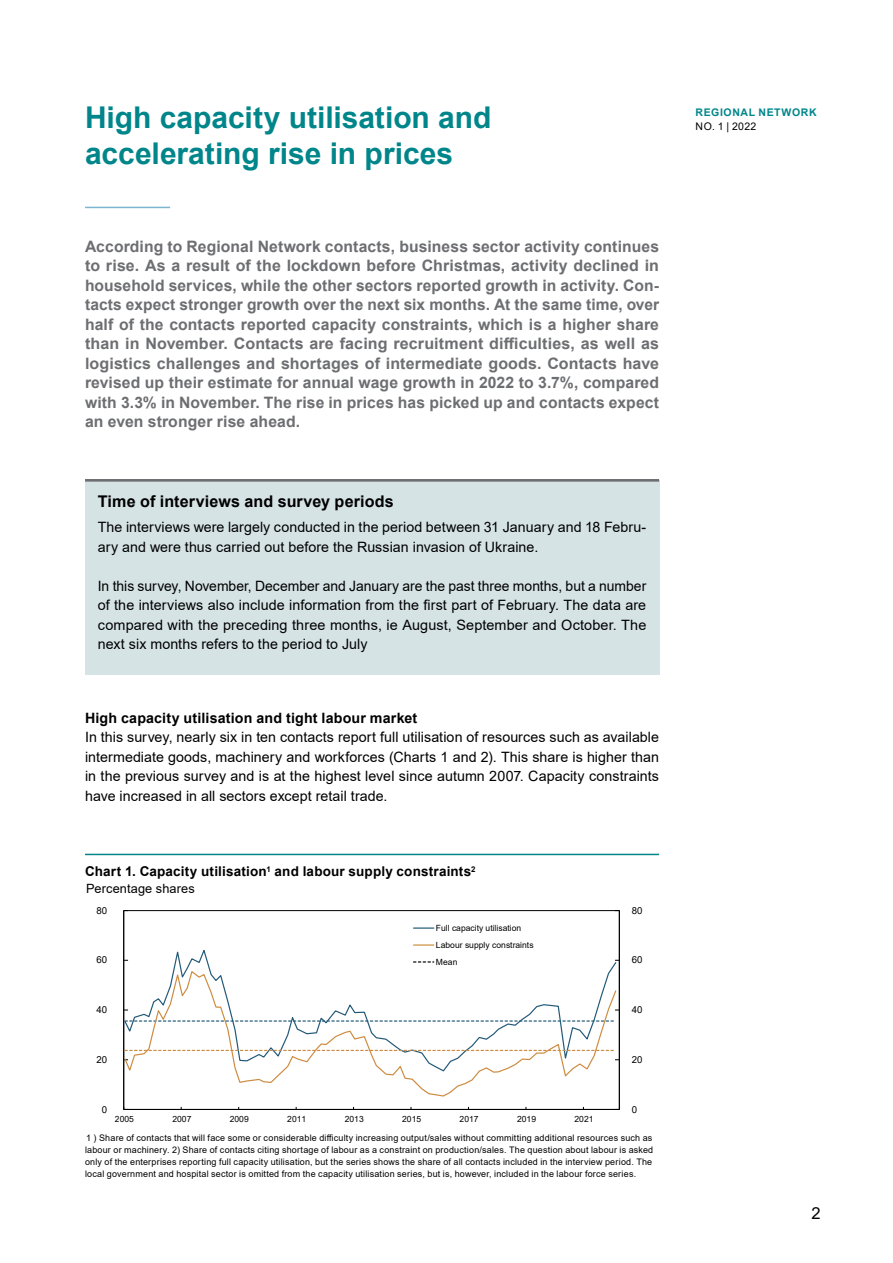
<style>
.page{position:relative;width:893px;height:1263px;background:#fff}
.page>*{position:absolute;margin:0;border:0;box-sizing:border-box;transform-origin:0 0}
.Tittel1{font:700 30px/36px "Arial";color:#00868a}
.t1{font:16.5px "Arial";color:#000}
.Tittel2_boks{font:700 16.2px "Arial";letter-spacing:.005em;color:#000}
.Ingress_siste{font:700 15.75px/19.5px "Arial";letter-spacing:.005em;color:#6d6e71;text-align:justify}
.Brtekst{font:14.25px/19.5px "Arial";letter-spacing:.005em;color:#000;text-align:justify}
.Tittel3_H2{font:700 14.25px "Arial";letter-spacing:.01em;color:#000}
.Figur_Tittel1{font:700 13.5px "Arial";letter-spacing:.015em;color:#000}
.Figur_Tittel2{font:12.75px "Arial";letter-spacing:.01em;color:#000}
.t2{font:700 10.5px "Arial";letter-spacing:.06em;color:#00868a}
.t3{font:10.5px "Arial";letter-spacing:.025em;color:#000}
.t4{font:9.6px "Arial";letter-spacing:-.005em;color:#000}
.Figur_Kilde{font:9px/12px "Arial";letter-spacing:.02em;color:#000;text-align:justify}
.t5{font:8.55px/17px "Arial";color:#000}
</style>
<div class="page">
<hr style="left:85px;top:207px;width:85px;height:1px;background:#7bb6ce">
<div style="left:85px;top:480px;width:574px;height:194px;background:#d6e3e5"></div>
<hr style="left:85px;top:479px;width:574px;height:3px;background:#6d6e71">
<hr style="left:85px;top:854px;width:574px;height:1px;background:#00868a">
<hr style="left:619px;top:910px;width:1px;height:199px;background:#000">
<hr style="left:123px;top:910px;width:1px;height:199px;background:#000">
<hr style="left:124px;top:1109px;width:495px;height:1px;background:#000">
<svg style="left:123px;top:946px;width:494px;height:24px"></svg>
<svg style="left:123px;top:970px;width:494px;height:127px"></svg>
<svg style="left:125px;top:1050px;width:491px;height:1px"></svg>
<hr style="left:414px;top:927px;width:20px;height:2px;background:#225978">
<hr style="left:414px;top:944px;width:20px;height:2px;background:#cd8c41">
<svg style="left:414px;top:961px;width:20px;height:1px"></svg>
<h1 class="Tittel1" style="left:85px;top:100px;width:408px">High capacity utilisation and accelerating rise in prices</h1>
<p class="Ingress_siste" style="left:85px;top:237px;width:576px">According to Regional Network contacts, business sector activity continues to rise. As a result of the lockdown before Christmas, activity declined in household services, while the other sectors reported growth in activity. Con&shy;tacts expect stronger growth over the next six months. At the same time, over half of the contacts reported capacity constraints, which is a higher share than in November. Contacts are facing recruitment difficulties, as well as logistics challenges and shortages of intermediate goods. Contacts have revised up their estimate for annual wage growth in 2022 to 3.7%, compared with 3.3% in November. The rise in prices has picked up and contacts expect an even stronger rise ahead.</p>
<h2 class="Tittel2_boks" style="left:98px;top:490px;width:297px">Time of interviews and survey periods</h2>
<p class="Brtekst" style="left:98px;top:517px;width:550px">The interviews were largely conducted in the period between 31 January and 18 Febru&shy;ary and were thus carried out before the Russian invasion of Ukraine.</p>
<p class="Brtekst" style="left:98px;top:576px;width:550px">In this survey, November, December and January are the past three months, but a number of the interviews also include information from the first part of February. The data are compared with the preceding three months, ie August, September and October. The next six months refers to the period to July</p>
<h2 class="Tittel3_H2" style="left:85px;top:707px;width:334px">High capacity utilisation and tight labour market</h2>
<p class="Brtekst" style="left:85px;top:727px;width:576px">In this survey, nearly six in ten contacts report full utilisation of resources such as available intermediate goods, machinery and workforces (Charts 1 and 2). This share is higher than in the previous survey and is at the highest level since autumn 2007. Capacity constraints have increased in all sectors except retail trade.</p>
<p class="Figur_Tittel1" style="left:85px;top:862px;width:392px">Chart 1. Capacity utilisation<sup>1</sup> and labour supply constraints<sup>2</sup></p>
<p class="Figur_Tittel2" style="left:86px;top:879px;width:110px">Percentage shares</p>
<p class="t4" style="left:96px;top:904px;width:12px">80</p>
<p class="t4" style="left:96px;top:953px;width:12px">60</p>
<p class="t4" style="left:96px;top:1003px;width:12px">40</p>
<p class="t5" style="left:436px;top:919px;width:99px">Full capacity utilisation<br>Labour supply constraints<br>Mean</p>
<p class="t4" style="left:96px;top:1053px;width:12px">20</p>
<p class="t4" style="left:102px;top:1102px;width:7px">0</p>
<p class="t5" style="left:115px;top:1111px;width:21px">2005</p>
<p class="t5" style="left:172px;top:1111px;width:21px">2007</p>
<p class="t5" style="left:230px;top:1111px;width:21px">2009</p>
<p class="t5" style="left:287px;top:1111px;width:21px">2011</p>
<p class="t5" style="left:345px;top:1111px;width:21px">2013</p>
<p class="t5" style="left:402px;top:1111px;width:21px">2015</p>
<p class="t5" style="left:460px;top:1111px;width:21px">2017</p>
<p class="t5" style="left:517px;top:1111px;width:21px">2019</p>
<p class="t5" style="left:574px;top:1111px;width:21px">2021</p>
<p class="t4" style="left:632px;top:904px;width:12px">80</p>
<p class="t4" style="left:632px;top:953px;width:12px">60</p>
<p class="t4" style="left:632px;top:1003px;width:12px">40</p>
<p class="t4" style="left:632px;top:1053px;width:12px">20</p>
<p class="t4" style="left:632px;top:1102px;width:7px">0</p>
<p class="Figur_Kilde" style="left:85px;top:1132px;width:570px">1 ) Share of contacts that will face some or considerable difficulty increasing output/sales without committing additional resources such as labour or machinery. 2) Share of contacts citing shortage of labour as a constraint on production/sales. The question about labour is asked only of the enterprises reporting full capacity utilisation, but the series shows the share of all contacts included in the interview period. The local government and hospital sector is omitted from the capacity utilisation series, but is, however, included in the labour force series.</p>
<p class="t2" style="left:696px;top:105px;width:123px">REGIONAL NETWORK</p>
<p class="t3" style="left:696px;top:119px;width:62px">NO. 1 | 2022</p>
<p class="t1" style="left:811px;top:1202px;width:11px">2</p>
</div>
